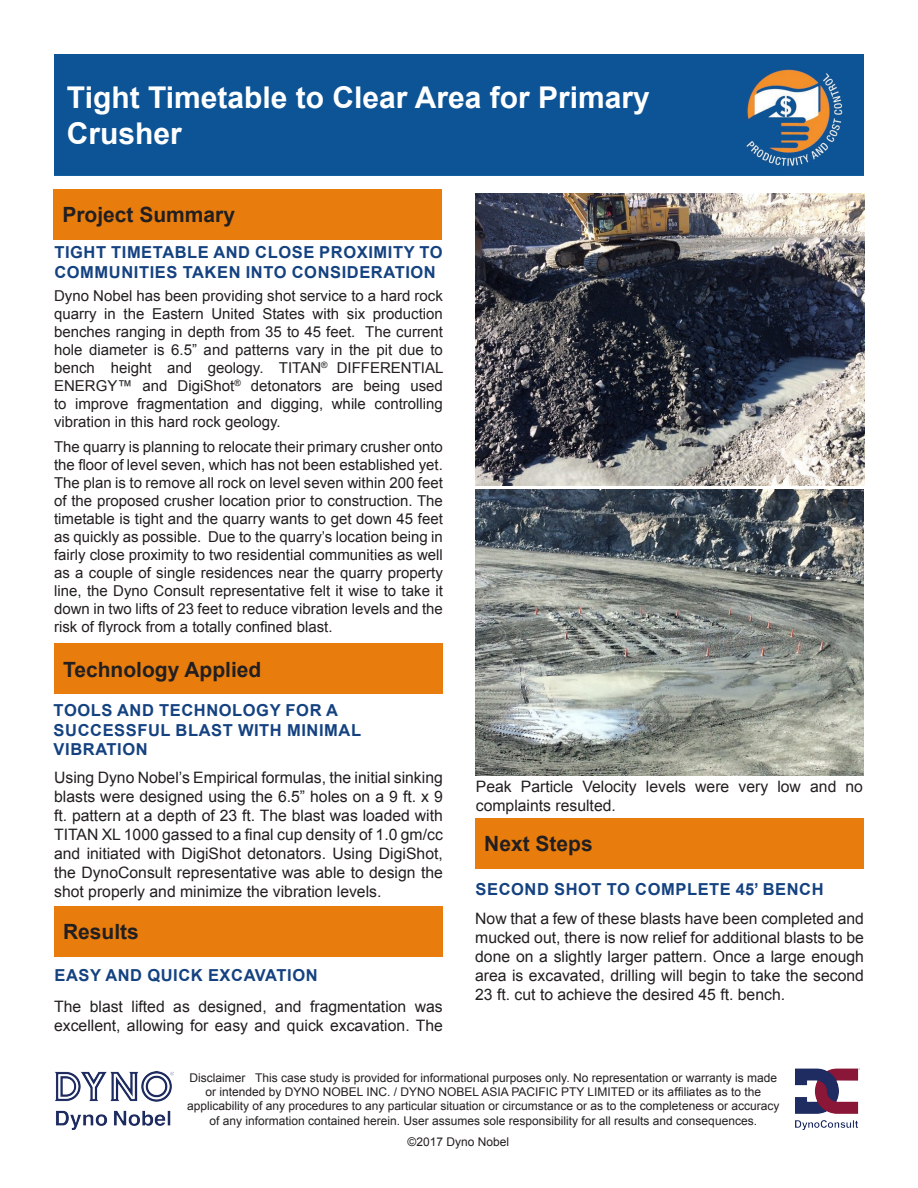
<style>
.page{position:relative;width:918px;height:1188px;background:#fff}
.page>*{position:absolute;margin:0;border:0;box-sizing:border-box;transform-origin:0 0}
.t1{font:700 30px/36px "Arial";color:#fff}
.t2{font:700 21px "Arial";color:#231f20}
.t3{font:700 16.5px/19.8px "Arial";letter-spacing:.035em;color:#144281}
.t4{font:15.75px/18.9px "Arial";color:#231f20;text-align:justify}
.t5{font:15px/18px "Arial";color:#231f20;text-align:justify}
.t6{font:12px/14.4px "Arial";color:#231f20;text-align:center}
</style>
<div class="page">
<div style="left:54px;top:54px;width:809px;height:121px;background:#0d5496"></div>
<img style="left:795px;top:1069px;width:65px;height:60px">
<img style="left:55px;top:1071px;width:118px;height:59px">
<div style="left:53px;top:190px;width:389px;height:50px;background:#e87d0d"></div>
<div style="left:54px;top:906px;width:389px;height:50px;background:#e87d0d"></div>
<div style="left:54px;top:644px;width:389px;height:50px;background:#e87d0d"></div>
<div style="left:475px;top:819px;width:389px;height:50px;background:#e87d0d"></div>
<img style="left:476px;top:193px;width:389px;height:292px">
<img style="left:476px;top:489px;width:388px;height:286px">
<h1 class="t1" style="left:67px;top:79px;width:584px">Tight Timetable to Clear Area for Primary<br>Crusher</h1>
<p class="t2" style="left:62px;top:200px;width:174px">Project Summary</p>
<p class="t3" style="left:54px;top:242px;width:390px">TIGHT TIMETABLE AND CLOSE PROXIMITY TO<br>COMMUNITIES TAKEN INTO CONSIDERATION</p>
<p class="t5" style="left:54px;top:287px;width:391px">Dyno Nobel has been providing shot service to a hard rock quarry in the Eastern United States with six production benches ranging in depth from 35 to 45 feet. The current hole diameter is 6.5” and patterns vary in the pit due to bench height and geology. TITAN<sup>®</sup> DIFFERENTIAL ENERGY™ and DigiShot<sup>®</sup> detonators are being used to improve fragmentation and digging, while controlling vibration in this hard rock geology.</p>
<p class="t5" style="left:54px;top:437px;width:390px">The quarry is planning to relocate their primary crusher onto the floor of level seven, which has not been established yet.<br>The plan is to remove all rock on level seven within 200 feet of the proposed crusher location prior to construction. The timetable is tight and the quarry wants to get down 45 feet as quickly as possible. Due to the quarry’s location being in fairly close proximity to two residential communities as well as a couple of single residences near the quarry property line, the Dyno Consult representative felt it wise to take it down in two lifts of 23 feet to reduce vibration levels and the risk of flyrock from a totally confined blast.</p>
<p class="t2" style="left:63px;top:654px;width:200px">Technology Applied</p>
<p class="t3" style="left:54px;top:700px;width:309px">TOOLS AND TECHNOLOGY FOR A<br>SUCCESSFUL BLAST WITH MINIMAL<br>VIBRATION</p>
<p class="t4" style="left:54px;top:768px;width:390px">Using Dyno Nobel’s Empirical formulas, the initial sinking blasts were designed using the 6.5” holes on a 9 ft. x 9 ft. pattern at a depth of 23 ft. The blast was loaded with TITAN XL 1000 gassed to a final cup density of 1.0 gm/cc and initiated with DigiShot detonators. Using DigiShot, the DynoConsult representative was able to design the shot properly and minimize the vibration levels.</p>
<p class="t2" style="left:63px;top:917px;width:77px">Results</p>
<p class="t3" style="left:54px;top:966px;width:265px">EASY AND QUICK EXCAVATION</p>
<p class="t4" style="left:54px;top:997px;width:390px">The blast lifted as designed, and fragmentation was excellent, allowing for easy and quick excavation. The</p>
<p class="t4" style="left:476px;top:777px;width:389px">Peak Particle Velocity levels were very low and no complaints resulted.</p>
<p class="t2" style="left:484px;top:829px;width:110px">Next Steps</p>
<p class="t3" style="left:476px;top:879px;width:350px">SECOND SHOT TO COMPLETE 45’ BENCH</p>
<p class="t4" style="left:475px;top:909px;width:390px">Now that a few of these blasts have been completed and mucked out, there is now relief for additional blasts to be done on a slightly larger pattern. Once a large enough area is excavated, drilling will begin to take the second 23 ft. cut to achieve the desired 45 ft. bench.</p>
<p class="t6" style="left:187px;top:1070px;width:594px">Disclaimer This case study is provided for informational purposes only. No representation or warranty is made or intended by DYNO NOBEL INC. / DYNO NOBEL ASIA PACIFIC PTY LIMITED or its affiliates as to the applicability of any procedures to any particular situation or circumstance or as to the completeness or accuracy of any information contained herein. User assumes sole responsibility for all results and consequences.</p>
<p class="t6" style="left:408px;top:1135px;width:103px">©2017 Dyno Nobel</p>
</div>
